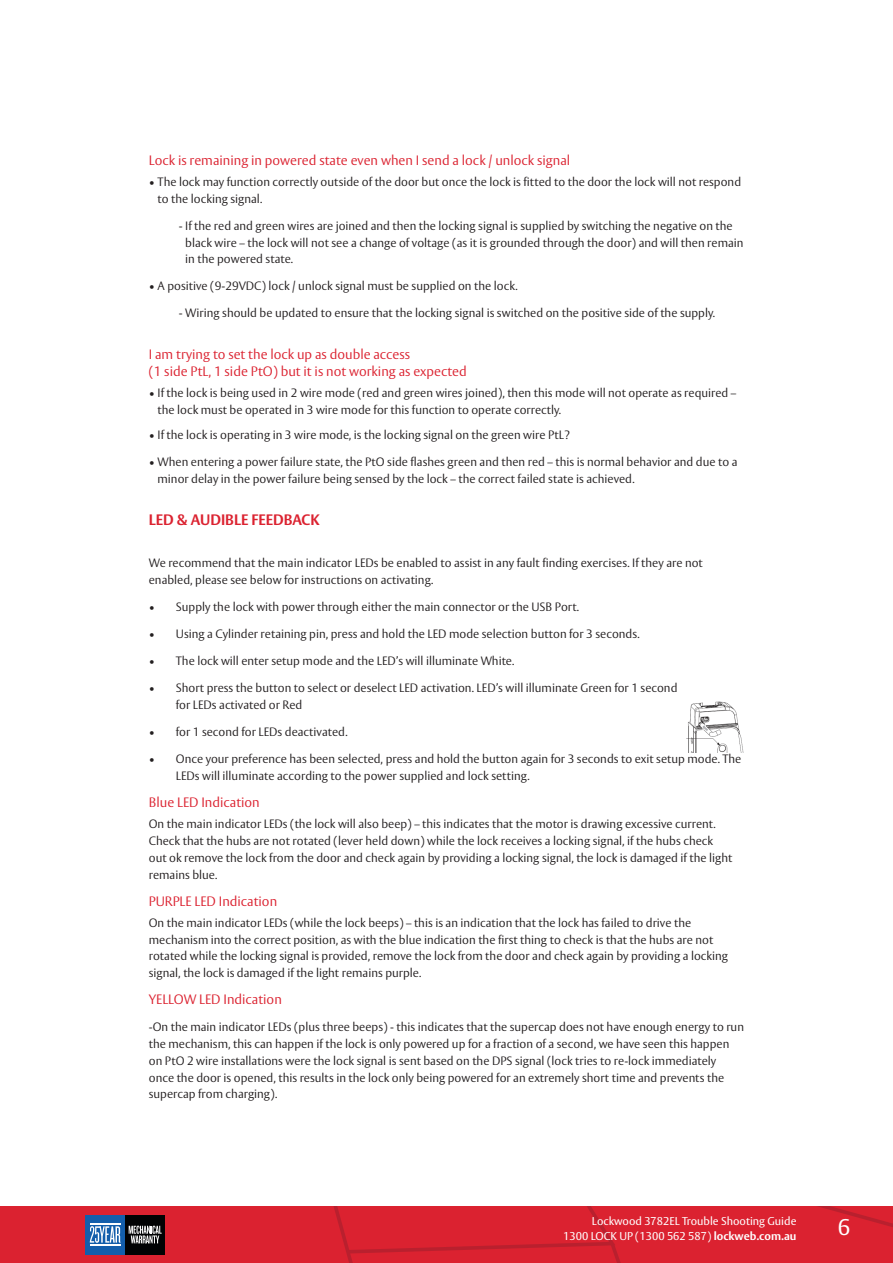
<style>
.page{position:relative;width:893px;height:1263px;background:#fff}
.page>*{position:absolute;margin:0;border:0;box-sizing:border-box;transform-origin:0 0}
.t1{font:22.5px "ASSA Vesta";color:#fff}
.Body{font:700 15px "ASSA Vesta";color:#db2230}
.Body_H1_Red{font:300 13.5px/16.5px "ASSA Vesta";color:#db2230}
.Body-2{font:300 13.5px "ASSA Vesta";color:#db2230}
.Body-3{font:300 12px/16.8px "ASSA Vesta";color:#231f20}
.t2{font:11.25px/15px "ASSA Vesta";color:#fff;text-align:right}
.s1{font-weight:700}
</style>
<div class="page">
<svg style="left:0;top:1206px;width:893px;height:57px;background:#d02534"></svg>
<hr style="left:90px;top:1224px;width:30px;height:1px;background:#fff">
<hr style="left:90px;top:1244px;width:30px;height:1px;background:#fff">
<img style="left:686px;top:701px;width:58px;height:52px">
<p class="Body_H1_Red" style="left:149px;top:152px;width:423px">Lock is remaining in powered state even when I send a lock / unlock signal</p>
<p class="Body-3" style="left:158px;top:174px;width:585px;text-indent:-9px">• The lock may function correctly outside of the door but once the lock is fitted to the door the lock will not respond to the locking signal.</p>
<p class="Body-3" style="left:185px;top:218px;width:560px;text-indent:-6px">- If the red and green wires are joined and then the locking signal is supplied by switching the negative on the black wire – the lock will not see a change of voltage (as it is grounded through the door) and will then remain in the powered state.</p>
<p class="Body-3" style="left:149px;top:278px;width:370px">• A positive (9-29VDC) lock / unlock signal must be supplied on the lock.</p>
<p class="Body-3" style="left:179px;top:305px;width:538px">- Wiring should be updated to ensure that the locking signal is switched on the positive side of the supply.</p>
<p class="Body_H1_Red" style="left:149px;top:347px;width:320px">I am trying to set the lock up as double access<br>(1 side PtL, 1 side PtO) but it is not working as expected</p>
<p class="Body-3" style="left:158px;top:385px;width:580px;text-indent:-9px">• If the lock is being used in 2 wire mode (red and green wires joined), then this mode will not operate as required – the lock must be operated in 3 wire mode for this function to operate correctly.</p>
<p class="Body-3" style="left:149px;top:427px;width:423px">• If the lock is operating in 3 wire mode, is the locking signal on the green wire PtL?</p>
<p class="Body-3" style="left:158px;top:454px;width:581px;text-indent:-9px">• When entering a power failure state, the PtO side flashes green and then red – this is normal behavior and due to a minor delay in the power failure being sensed by the lock – the correct failed state is achieved.</p>
<p class="Body" style="left:149px;top:511px;width:172px">LED &amp; AUDIBLE FEEDBACK</p>
<p class="Body-3" style="left:149px;top:555px;width:555px">We recommend that the main indicator LEDs be enabled to assist in any fault finding exercises. If they are not enabled, please see below for instructions on activating.</p>
<p class="Body-3" style="left:149px;top:599px;width:432px">• Supply the lock with power through either the main connector or the USB Port.</p>
<p class="Body-3" style="left:149px;top:626px;width:492px">• Using a Cylinder retaining pin, press and hold the LED mode selection button for 3 seconds.</p>
<p class="Body-3" style="left:149px;top:653px;width:367px">• The lock will enter setup mode and the LED’s will illuminate White.</p>
<p class="Body-3" style="left:176px;top:680px;width:503px;text-indent:-27px">• Short press the button to select or deselect LED activation. LED’s will illuminate Green for 1 second for LEDs activated or Red</p>
<p class="Body-3" style="left:149px;top:724px;width:200px">• for 1 second for LEDs deactivated.</p>
<p class="Body-3" style="left:176px;top:751px;width:567px;text-indent:-27px">• Once your preference has been selected, press and hold the button again for 3 seconds to exit setup mode. The<br>LEDs will illuminate according to the power supplied and lock setting.</p>
<p class="Body-2" style="left:149px;top:794px;width:112px">Blue LED Indication</p>
<p class="Body-3" style="left:149px;top:816px;width:585px">On the main indicator LEDs (the lock will also beep) – this indicates that the motor is drawing excessive current.<br>Check that the hubs are not rotated (lever held down) while the lock receives a locking signal, if the hubs check out ok remove the lock from the door and check again by providing a locking signal, the lock is damaged if the light remains blue.</p>
<p class="Body-2" style="left:149px;top:893px;width:130px">PURPLE LED Indication</p>
<p class="Body-3" style="left:149px;top:914px;width:581px">On the main indicator LEDs (while the lock beeps) – this is an indication that the lock has failed to drive the mechanism into the correct position, as with the blue indication the first thing to check is that the hubs are not rotated while the locking signal is provided, remove the lock from the door and check again by providing a locking signal, the lock is damaged if the light remains purple.</p>
<p class="Body-2" style="left:149px;top:991px;width:135px">YELLOW LED Indication</p>
<p class="Body-3" style="left:149px;top:1019px;width:597px">-On the main indicator LEDs (plus three beeps) - this indicates that the supercap does not have enough energy to run the mechanism, this can happen if the lock is only powered up for a fraction of a second, we have seen this happen on PtO 2 wire installations were the lock signal is sent based on the DPS signal (lock tries to re-lock immediately once the door is opened, this results in the lock only being powered for an extremely short time and prevents the supercap from charging).</p>
<p class="t2" style="left:563px;top:1214px;width:235px">Lockwood 3782EL Trouble Shooting Guide<br>1300 LOCK UP (1300 562 587) <span class="s1">lockweb.com.au</span></p>
<h1 class="t1" style="left:838px;top:1214px;width:14px">6</h1>
</div>
